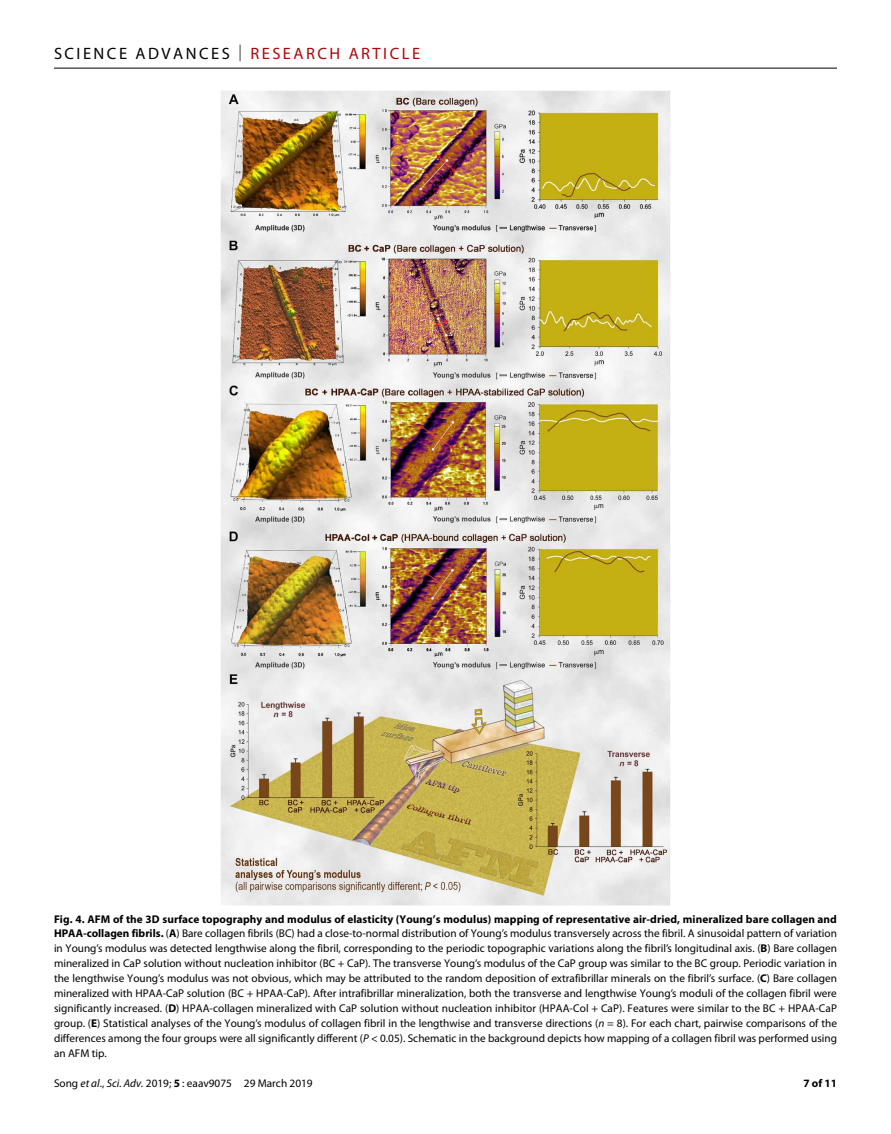
<style>
.page{position:relative;width:891px;height:1134px;background:#fff}
.page>*{position:absolute;margin:0;border:0;box-sizing:border-box;transform-origin:0 0}
.t1{font:16.5px "Myriad Pro";letter-spacing:.15em;color:#000}
.t2{font:11.25px/15px "Myriad Pro";color:#000;text-align:justify}
.t3{font:700 11.25px "Myriad Pro";color:#000}
.s1{font-weight:300}
.s2{color:#b10508}
.s3{font-weight:700}
.s4{font-style:italic}
</style>
<div class="page">
<hr style="left:54px;top:68px;width:783px;height:1px;background:#000">
<img style="left:221px;top:90px;width:449px;height:816px">
<h1 class="t1" style="left:54px;top:40px;width:368px">SCIENCE ADVANCES <span class="s1">|</span> <span class="s2">RESEARCH ARTICLE</span></h1>
<p class="t2" style="left:54px;top:911px;width:785px"><span class="s3">Fig. 4. AFM of the 3D surface topography and modulus of elasticity (Young’s modulus) mapping of representative air-dried, mineralized bare collagen and HPAA-collagen fibrils.</span> (<span class="s3">A</span>) Bare collagen fibrils (BC) had a close-to-normal distribution of Young’s modulus transversely across the fibril. A sinusoidal pattern of variation in Young’s modulus was detected lengthwise along the fibril, corresponding to the periodic topographic variations along the fibril’s longitudinal axis. (<span class="s3">B</span>) Bare collagen mineralized in CaP solution without nucleation inhibitor (BC + CaP). The transverse Young’s modulus of the CaP group was similar to the BC group. Periodic variation in the lengthwise Young’s modulus was not obvious, which may be attributed to the random deposition of extrafibrillar minerals on the fibril’s surface. (<span class="s3">C</span>) Bare collagen mineralized with HPAA-CaP solution (BC + HPAA-CaP). After intrafibrillar mineralization, both the transverse and lengthwise Young’s moduli of the collagen fibril were significantly increased. (<span class="s3">D</span>) HPAA-collagen mineralized with CaP solution without nucleation inhibitor (HPAA-Col + CaP). Features were similar to the BC + HPAA-CaP group. (<span class="s3">E</span>) Statistical analyses of the Young’s modulus of collagen fibril in the lengthwise and transverse directions (<span class="s4">n</span> = 8). For each chart, pairwise comparisons of the differences among the four groups were all significantly different (<span class="s4">P</span> &lt; 0.05). Schematic in the background depicts how mapping of a collagen fibril was performed using an AFM tip.</p>
<p class="t2" style="left:54px;top:1076px;width:260px">Song <span class="s4">et al</span>., <span class="s4">Sci. Adv.</span> 2019; <span class="s3">5</span> : eaav9075 29 March 2019</p>
<p class="t3" style="left:803px;top:1074px;width:35px">7 of 11</p>
</div>
